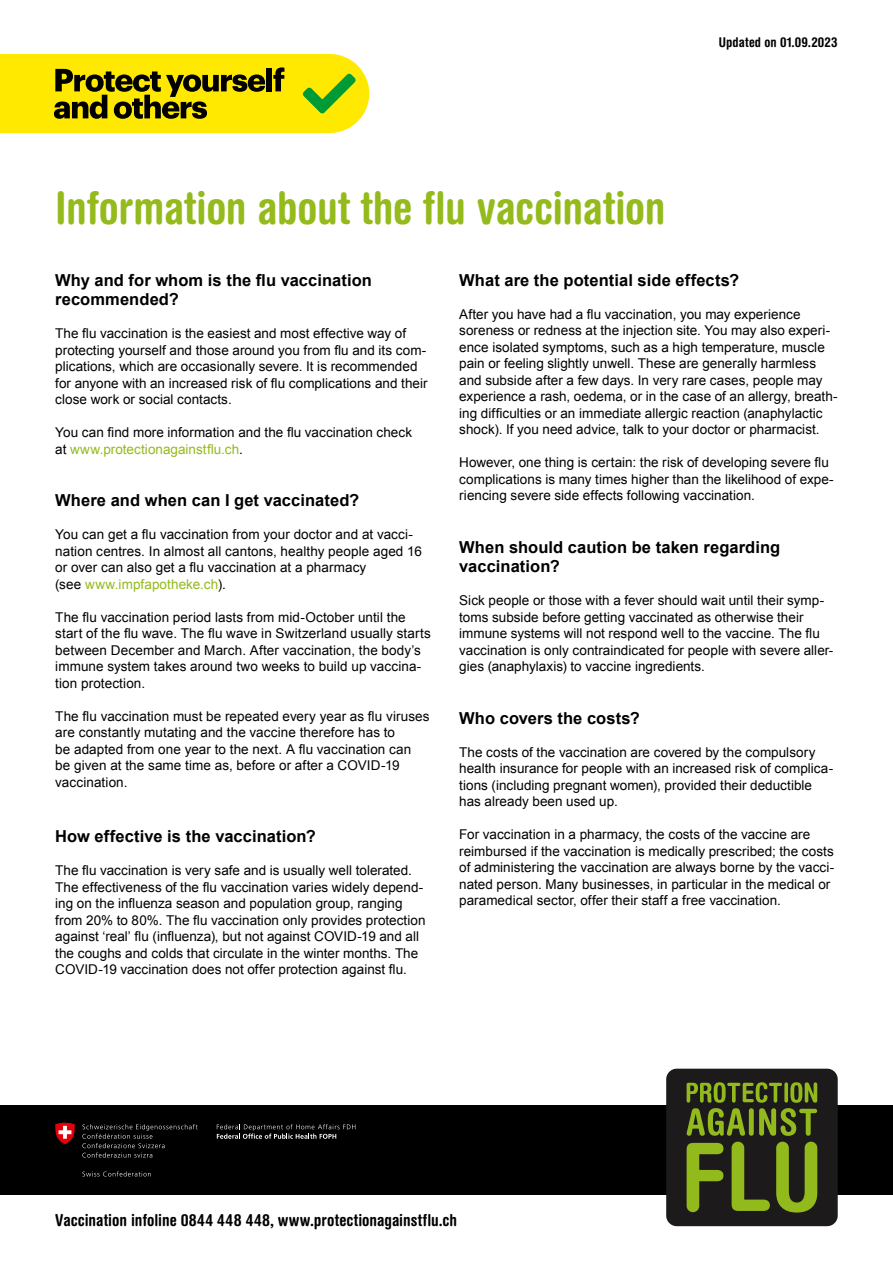
<style>
.page{position:relative;width:893px;height:1263px;background:#fff}
.page>*{position:absolute;margin:0;border:0;box-sizing:border-box;transform-origin:0 0}
.t1{font:700 condensed 45px "Helvetica Rounded";letter-spacing:-.01em;color:#94ba1c}
.t2{font:700 16.5px/19.5px "Arial";letter-spacing:.005em;color:#000}
.t3{font:700 condensed 16.5px "Helvetica Rounded";color:#000}
.t4{font:13.5px/16.5px "Arial";letter-spacing:.005em;color:#000}
.t5{font:700 condensed 13.5px "Helvetica Rounded";letter-spacing:.01em;color:#000}
.s1{color:#94ba1c}
</style>
<div class="page">
<div style="left:0;top:1106px;width:893px;height:89px;background:#000"></div>
<svg style="left:217px;top:1124px;width:138px;height:15px"></svg>
<svg style="left:82px;top:1124px;width:116px;height:34px"></svg>
<svg style="left:82px;top:1171px;width:69px;height:5px"></svg>
<svg style="left:55px;top:1123px;width:20px;height:21px"></svg>
<div style="left:666px;top:1069px;width:172px;height:157px;background:#1c1a1b;border-radius:11px"></div>
<svg style="left:687px;top:1143px;width:36px;height:69px"></svg>
<svg style="left:732px;top:1142px;width:38px;height:69px"></svg>
<svg style="left:776px;top:1142px;width:41px;height:70px"></svg>
<svg style="left:687px;top:1082px;width:130px;height:54px"></svg>
<svg style="left:0;top:54px;width:369px;height:79px;background:#d1c307"></svg>
<p class="t5" style="left:719px;top:34px;width:120px">Updated on 01.09.2023</p>
<h1 class="t1" style="left:55px;top:181px;width:612px">Information about the flu vaccination</h1>
<p class="t2" style="left:55px;top:271px;width:318px">Why and for whom is the flu vaccination recommended?</p>
<p class="t4" style="left:55px;top:325px;width:374px">The flu vaccination is the easiest and most effective way of protecting yourself and those around you from flu and its com&shy;plications, which are occasionally severe. It is recommended for anyone with an increased risk of flu complications and their close work or social contacts.</p>
<p class="t4" style="left:55px;top:424px;width:358px">You can find more information and the flu vaccination check at <span class="s1">www.protectionagainstflu.ch</span>.</p>
<p class="t2" style="left:55px;top:491px;width:305px">Where and when can I get vaccinated?</p>
<p class="t4" style="left:55px;top:526px;width:368px">You can get a flu vaccination from your doctor and at vacci&shy;nation centres. In almost all cantons, healthy people aged 16 or over can also get a flu vaccination at a pharmacy<br>(see <span class="s1">www.impfapotheke.ch</span>).</p>
<p class="t4" style="left:55px;top:609px;width:377px">The flu vaccination period lasts from mid-October until the start of the flu wave. The flu wave in Switzerland usually starts between December and March. After vaccination, the body’s immune system takes around two weeks to build up vaccina&shy;tion protection.</p>
<p class="t4" style="left:55px;top:708px;width:376px">The flu vaccination must be repeated every year as flu viruses are constantly mutating and the vaccine therefore has to<br>be adapted from one year to the next. A flu vaccination can be given at the same time as, before or after a COVID-19 vaccination.</p>
<p class="t2" style="left:55px;top:827px;width:262px">How effective is the vaccination?</p>
<p class="t4" style="left:55px;top:862px;width:372px">The flu vaccination is very safe and is usually well tolerated.<br>The effectiveness of the flu vaccination varies widely depend&shy;ing on the influenza season and population group, ranging from 20% to 80%. The flu vaccination only provides protection against ‘real’ flu (influenza), but not against COVID-19 and all the coughs and colds that circulate in the winter months. The COVID-19 vaccination does not offer protection against flu.</p>
<p class="t2" style="left:459px;top:271px;width:282px">What are the potential side effects?</p>
<p class="t4" style="left:459px;top:306px;width:380px">After you have had a flu vaccination, you may experience soreness or redness at the injection site. You may also experi&shy;ence isolated symptoms, such as a high temperature, muscle pain or feeling slightly unwell. These are generally harmless and subside after a few days. In very rare cases, people may experience a rash, oedema, or in the case of an allergy, breath&shy;ing difficulties or an immediate allergic reaction (anaphylactic shock). If you need advice, talk to your doctor or pharmacist.</p>
<p class="t4" style="left:459px;top:454px;width:376px">However, one thing is certain: the risk of developing severe flu complications is many times higher than the likelihood of expe&shy;riencing severe side effects following vaccination.</p>
<p class="t2" style="left:459px;top:538px;width:322px">When should caution be taken regarding vaccination?</p>
<p class="t4" style="left:459px;top:592px;width:376px">Sick people or those with a fever should wait until their symp&shy;toms subside before getting vaccinated as otherwise their immune systems will not respond well to the vaccine. The flu vaccination is only contraindicated for people with severe aller&shy;gies (anaphylaxis) to vaccine ingredients.</p>
<p class="t2" style="left:459px;top:709px;width:182px">Who covers the costs?</p>
<p class="t4" style="left:459px;top:744px;width:375px">The costs of the vaccination are covered by the compulsory health insurance for people with an increased risk of complica&shy;tions (including pregnant women), provided their deductible has already been used up.</p>
<p class="t4" style="left:459px;top:826px;width:376px">For vaccination in a pharmacy, the costs of the vaccine are reimbursed if the vaccination is medically prescribed; the costs of administering the vaccination are always borne by the vacci&shy;nated person. Many businesses, in particular in the medical or paramedical sector, offer their staff a free vaccination.</p>
<p class="t3" style="left:55px;top:1210px;width:403px">Vaccination infoline 0844 448 448, www.protectionagainstflu.ch</p>
</div>
